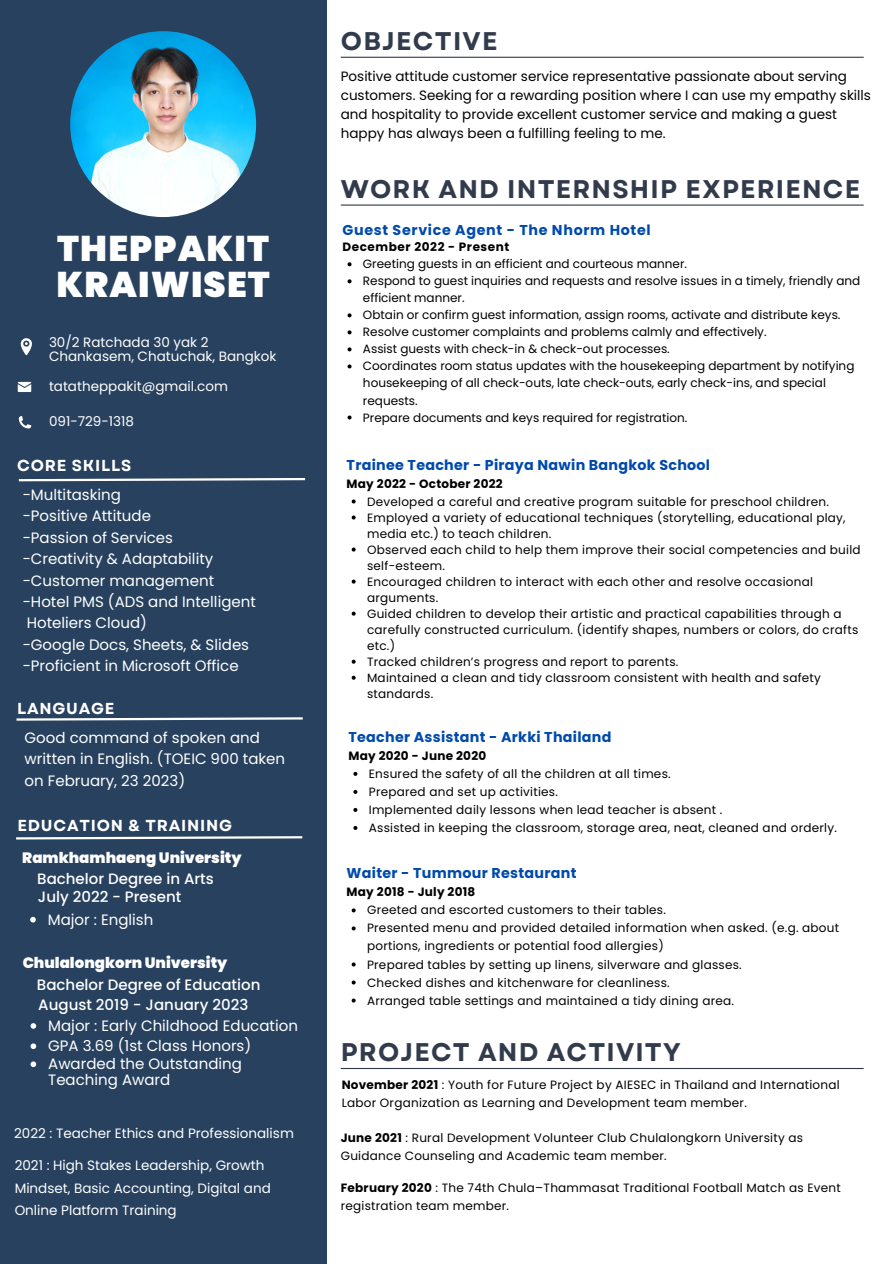
<style>
.page{position:relative;width:894px;height:1264px;background:#fff}
.page>*{position:absolute;margin:0;border:0;box-sizing:border-box;transform-origin:0 0}
.t1{font:900 35.7px/36px "Poppins";letter-spacing:.03em;color:#fff}
.t2{font:700 25.5px "Garet";letter-spacing:.045em;color:#323b4c}
.t3{font:700 15.9px "Garet";letter-spacing:.05em;color:#fff}
.t4{font:15px/21.5px "Poppins";color:#fff}
.t5{font:500 15px/19.2px "Poppins";color:#fff}
.t6{font:900 15px "Poppins";color:#fff}
.t7{font:700 14.25px "Poppins";letter-spacing:.02em;color:#004aad}
.t8{font:700 14.25px "Poppins";letter-spacing:.045em;color:#004aad}
.t9{font:13.5px/19.2px "Poppins";color:#000}
.t10{font:13.5px/22.5px "Poppins";color:#fff}
.t11{font:12px/16px "Poppins";letter-spacing:.02em;color:#000}
.t12{font:12px/17px "Poppins";color:#000}
.t13{font:700 12px "Poppins";letter-spacing:.02em;color:#000}
.t14{font:700 12px "Poppins";letter-spacing:.045em;color:#000}
.s1{font-weight:700}
</style>
<div class="page">
<div style="left:0;top:0;width:326px;height:1263px;background:#27415e"></div>
<hr style="left:341px;top:204px;width:522px;height:2px;background:#323b4c">
<img style="left:70px;top:31px;width:186px;height:186px;border-radius:50%">
<svg style="left:19px;top:416px;width:12px;height:12px"></svg>
<svg style="left:18px;top:382px;width:13px;height:10px"></svg>
<svg style="left:21px;top:338px;width:11px;height:17px"></svg>
<svg style="left:353px;top:771px;width:4px;height:4px"></svg>
<svg style="left:353px;top:790px;width:4px;height:4px"></svg>
<svg style="left:353px;top:808px;width:4px;height:4px"></svg>
<svg style="left:353px;top:826px;width:4px;height:4px"></svg>
<svg style="left:351px;top:908px;width:4px;height:4px"></svg>
<svg style="left:351px;top:926px;width:4px;height:4px"></svg>
<svg style="left:351px;top:962px;width:4px;height:4px"></svg>
<svg style="left:351px;top:980px;width:4px;height:4px"></svg>
<svg style="left:351px;top:998px;width:4px;height:4px"></svg>
<svg style="left:351px;top:499px;width:4px;height:4px"></svg>
<svg style="left:351px;top:515px;width:4px;height:4px"></svg>
<svg style="left:351px;top:547px;width:4px;height:4px"></svg>
<svg style="left:351px;top:579px;width:4px;height:4px"></svg>
<svg style="left:351px;top:611px;width:4px;height:4px"></svg>
<svg style="left:351px;top:659px;width:4px;height:4px"></svg>
<svg style="left:351px;top:675px;width:4px;height:4px"></svg>
<svg style="left:18px;top:478px;width:288px;height:4px"></svg>
<svg style="left:16px;top:717px;width:287px;height:4px"></svg>
<svg style="left:16px;top:836px;width:287px;height:4px"></svg>
<hr style="left:341px;top:57px;width:522px;height:1px;background:#323b4c">
<hr style="left:341px;top:1067px;width:522px;height:2px;background:#323b4c">
<svg style="left:31px;top:1023px;width:5px;height:5px"></svg>
<svg style="left:31px;top:1043px;width:5px;height:6px"></svg>
<svg style="left:31px;top:1061px;width:5px;height:6px"></svg>
<svg style="left:30px;top:916px;width:6px;height:6px"></svg>
<svg style="left:347px;top:262px;width:4px;height:4px"></svg>
<svg style="left:347px;top:279px;width:4px;height:4px"></svg>
<svg style="left:347px;top:313px;width:4px;height:4px"></svg>
<svg style="left:347px;top:330px;width:4px;height:4px"></svg>
<svg style="left:347px;top:347px;width:4px;height:4px"></svg>
<svg style="left:347px;top:364px;width:4px;height:4px"></svg>
<svg style="left:347px;top:415px;width:4px;height:4px"></svg>
<h1 class="t1" style="left:56px;top:230px;width:215px">THEPPAKIT<br>KRAIWISET</h1>
<p class="t10" style="left:49px;top:336px;width:229px;line-height:13.5px">30/2 Ratchada 30 yak 2<br>Chankasem, Chatuchak, Bangkok</p>
<p class="t10" style="left:49px;top:375px;width:180px">tatatheppakit@gmail.com</p>
<p class="t10" style="left:49px;top:409px;width:87px">091-729-1318</p>
<h3 class="t3" style="left:17px;top:454px;width:115px">CORE SKILLS</h3>
<p class="t4" style="left:23px;top:484px;width:235px">-Multitasking<br>-Positive Attitude<br>-Passion of Services -Creativity &amp; Adaptability -Customer management -Hotel PMS (ADS and Intelligent<br>Hoteliers Cloud)<br>-Google Docs, Sheets, &amp; Slides -Proficient in Microsoft Office</p>
<h3 class="t3" style="left:17px;top:697px;width:99px">LANGUAGE</h3>
<p class="t4" style="left:25px;top:727px;width:262px">Good command of spoken and written in English. (TOEIC 900 taken on February, 23 2023)</p>
<h3 class="t3" style="left:17px;top:814px;width:216px">EDUCATION &amp; TRAINING</h3>
<p class="t6" style="left:22px;top:847px;width:221px">Ramkhamhaeng University</p>
<p class="t5" style="left:37px;top:870px;width:178px;line-height:18px">Bachelor Degree in Arts<br>July 2022 - Present</p>
<p class="t4" style="left:48px;top:908px;width:107px">Major : English</p>
<p class="t6" style="left:23px;top:952px;width:206px">Chulalongkorn University</p>
<p class="t5" style="left:37px;top:975px;width:225px">Bachelor Degree of Education<br>August 2019 - January 2023</p>
<p class="t4" style="left:48px;top:1015px;width:251px;line-height:20.2px">Major : Early Childhood Education<br>GPA 3.69 (1st Class Honors)</p>
<p class="t4" style="left:48px;top:1056px;width:195px;line-height:15.8px">Awarded the Outstanding<br>Teaching Award</p>
<p class="t10" style="left:14px;top:1121px;width:281px">2022 : Teacher Ethics and Professionalism</p>
<p class="t10" style="left:15px;top:1154px;width:257px">2021 : High Stakes Leadership, Growth<br>Mindset, Basic Accounting, Digital and<br>Online Platform Training</p>
<h2 class="t2" style="left:341px;top:23px;width:158px">OBJECTIVE</h2>
<p class="t9" style="left:341px;top:66px;width:531px">Positive attitude customer service representative passionate about serving customers. Seeking for a rewarding position where I can use my empathy skills and hospitality to provide excellent customer service and making a guest happy has always been a fulfilling feeling to me.</p>
<h2 class="t2" style="left:341px;top:171px;width:520px">WORK AND INTERNSHIP EXPERIENCE</h2>
<p class="t8" style="left:342px;top:220px;width:309px">Guest Service Agent - The Nhorm Hotel</p>
<p class="t14" style="left:342px;top:239px;width:168px">December 2022 - Present</p>
<p class="t12" style="left:363px;top:256px;width:498px">Greeting guests in an efficient and courteous manner.<br>Respond to guest inquiries and requests and resolve issues in a timely, friendly and efficient manner.<br>Obtain or confirm guest information, assign rooms, activate and distribute keys.<br>Resolve customer complaints and problems calmly and effectively.<br>Assist guests with check-in &amp; check-out processes.<br>Coordinates room status updates with the housekeeping department by notifying housekeeping of all check-outs, late check-outs, early check-ins, and special requests.<br>Prepare documents and keys required for registration.</p>
<p class="t7" style="left:346px;top:455px;width:365px">Trainee Teacher - Piraya Nawin Bangkok School</p>
<p class="t13" style="left:346px;top:476px;width:157px">May 2022 - October 2022</p>
<p class="t11" style="left:367px;top:493px;width:495px">Developed a careful and creative program suitable for preschool children.<br>Employed a variety of educational techniques (storytelling, educational play, media etc.) to teach children.<br>Observed each child to help them improve their social competencies and build self-esteem.<br>Encouraged children to interact with each other and resolve occasional arguments.<br>Guided children to develop their artistic and practical capabilities through a carefully constructed curriculum. (identify shapes, numbers or colors, do crafts etc.)<br>Tracked children’s progress and report to parents.<br>Maintained a clean and tidy classroom consistent with health and safety standards.</p>
<p class="t7" style="left:348px;top:727px;width:264px">Teacher Assistant - Arkki Thailand</p>
<p class="t13" style="left:348px;top:747px;width:139px">May 2020 - June 2020</p>
<p class="t11" style="left:369px;top:764px;width:469px;line-height:18px">Ensured the safety of all the children at all times.<br>Prepared and set up activities.<br>Implemented daily lessons when lead teacher is absent .<br>Assisted in keeping the classroom, storage area, neat, cleaned and orderly.</p>
<p class="t7" style="left:346px;top:863px;width:231px">Waiter - Tummour Restaurant</p>
<p class="t13" style="left:346px;top:883px;width:130px">May 2018 - July 2018</p>
<p class="t11" style="left:367px;top:901px;width:473px;line-height:18px">Greeted and escorted customers to their tables.<br>Presented menu and provided detailed information when asked. (e.g. about portions, ingredients or potential food allergies)<br>Prepared tables by setting up linens, silverware and glasses.<br>Checked dishes and kitchenware for cleanliness.<br>Arranged table settings and maintained a tidy dining area.</p>
<h2 class="t2" style="left:341px;top:1034px;width:341px">PROJECT AND ACTIVITY</h2>
<p class="t11" style="left:341px;top:1076px;width:499px;line-height:18px"><span class="s1">November 2021</span> : Youth for Future Project by AIESEC in Thailand and International<br>Labor Organization as Learning and Development team member.</p>
<p class="t11" style="left:341px;top:1128px;width:463px;line-height:18px"><span class="s1">June 2021</span> : Rural Development Volunteer Club Chulalongkorn University as<br>Guidance Counseling and Academic team member.</p>
<p class="t11" style="left:341px;top:1179px;width:501px;line-height:18px"><span class="s1">February 2020</span> : The 74th Chula–Thammasat Traditional Football Match as Event registration team member.</p>
</div>
